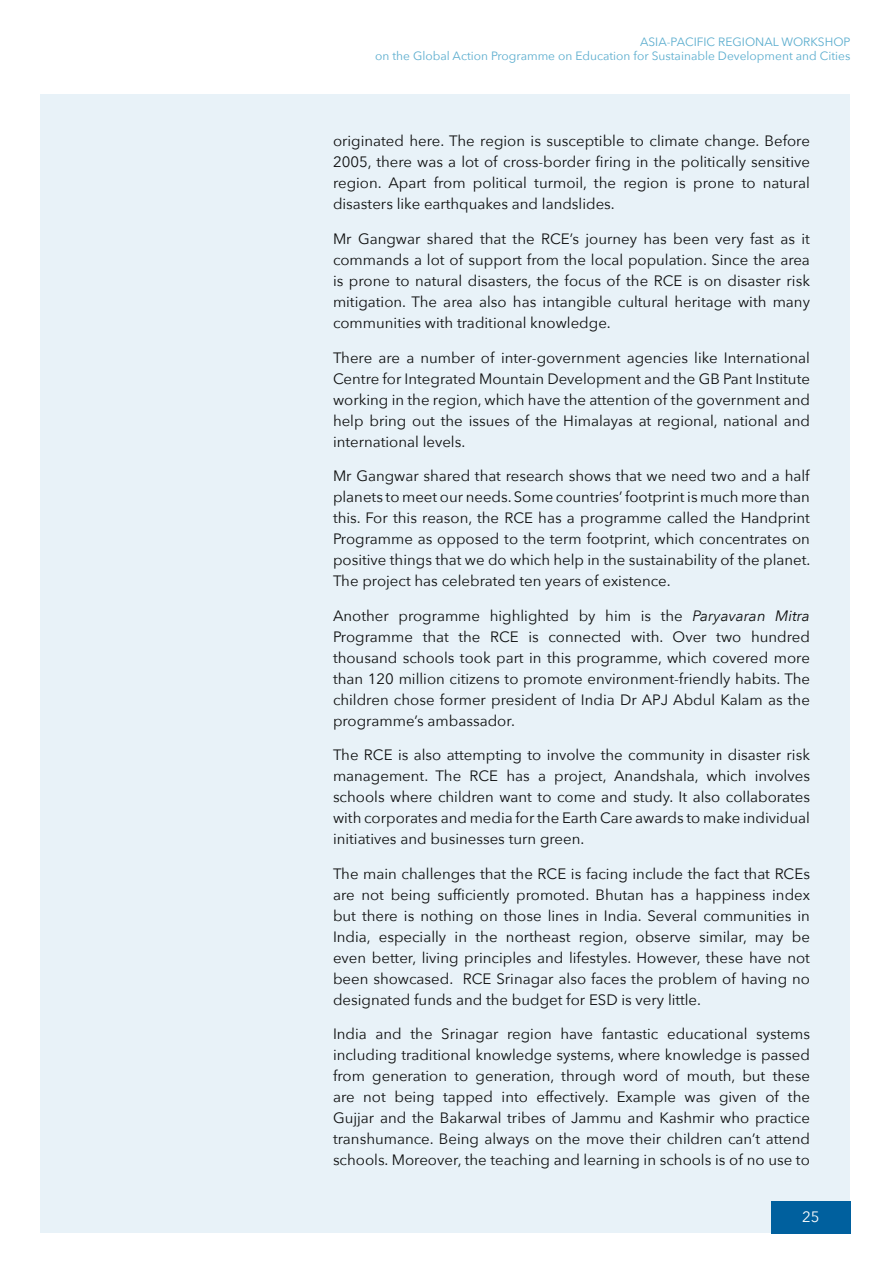
<style>
.page{position:relative;width:891px;height:1261px;background:#fff}
.page>*{position:absolute;margin:0;border:0;box-sizing:border-box;transform-origin:0 0}
.t1{font:15px/21px "Avenir Next LT Pro";color:#0e0f0f;text-align:justify}
.t2{font:15px "Avenir Next LT Pro";color:#fff}
.t3{font:12px/14.4px "Avenir Next LT Pro";color:#5badce;text-align:right}
.s1{font-style:italic}
</style>
<div class="page">
<div style="left:40px;top:94px;width:810px;height:1139px;background:#e8f2f8"></div>
<div style="left:771px;top:1200px;width:79px;height:33px;background:#00609e"></div>
<p class="t3" style="left:375px;top:35px;width:477px">ASIA-PACIFIC REGIONAL WORKSHOP<br>on the Global Action Programme on Education for Sustainable Development and Cities</p>
<p class="t1" style="left:333px;top:132px;width:479px">originated here. The region is susceptible to climate change. Before 2005, there was a lot of cross-border firing in the politically sensitive region. Apart from political turmoil, the region is prone to natural disasters like earthquakes and landslides.</p>
<p class="t1" style="left:333px;top:229px;width:479px">Mr Gangwar shared that the RCE’s journey has been very fast as it commands a lot of support from the local population. Since the area is prone to natural disasters, the focus of the RCE is on disaster risk mitigation. The area also has intangible cultural heritage with many communities with traditional knowledge.</p>
<p class="t1" style="left:333px;top:348px;width:479px">There are a number of inter-government agencies like International Centre for Integrated Mountain Development and the GB Pant Institute working in the region, which have the attention of the government and help bring out the issues of the Himalayas at regional, national and international levels.</p>
<p class="t1" style="left:333px;top:467px;width:479px">Mr Gangwar shared that research shows that we need two and a half planets to meet our needs. Some countries’ footprint is much more than this. For this reason, the RCE has a programme called the Handprint Programme as opposed to the term footprint, which concentrates on positive things that we do which help in the sustainability of the planet.<br>The project has celebrated ten years of existence.</p>
<p class="t1" style="left:333px;top:606px;width:479px">Another programme highlighted by him is the <span class="s1">Paryavaran Mitra </span>Programme that the RCE is connected with. Over two hundred thousand schools took part in this programme, which covered more than 120 million citizens to promote environment-friendly habits. The children chose former president of India Dr APJ Abdul Kalam as the programme’s ambassador.</p>
<p class="t1" style="left:333px;top:746px;width:479px">The RCE is also attempting to involve the community in disaster risk management. The RCE has a project, Anandshala, which involves schools where children want to come and study. It also collaborates with corporates and media for the Earth Care awards to make individual initiatives and businesses turn green.</p>
<p class="t1" style="left:333px;top:864px;width:479px">The main challenges that the RCE is facing include the fact that RCEs are not being sufficiently promoted. Bhutan has a happiness index but there is nothing on those lines in India. Several communities in India, especially in the northeast region, observe similar, may be even better, living principles and lifestyles. However, these have not been showcased. RCE Srinagar also faces the problem of having no designated funds and the budget for ESD is very little.</p>
<p class="t1" style="left:333px;top:1025px;width:479px">India and the Srinagar region have fantastic educational systems including traditional knowledge systems, where knowledge is passed from generation to generation, through word of mouth, but these are not being tapped into effectively. Example was given of the Gujjar and the Bakarwal tribes of Jammu and Kashmir who practice transhumance. Being always on the move their children can’t attend schools. Moreover, the teaching and learning in schools is of no use to</p>
<p class="t2" style="left:802px;top:1210px;width:19px">25</p>
</div>
